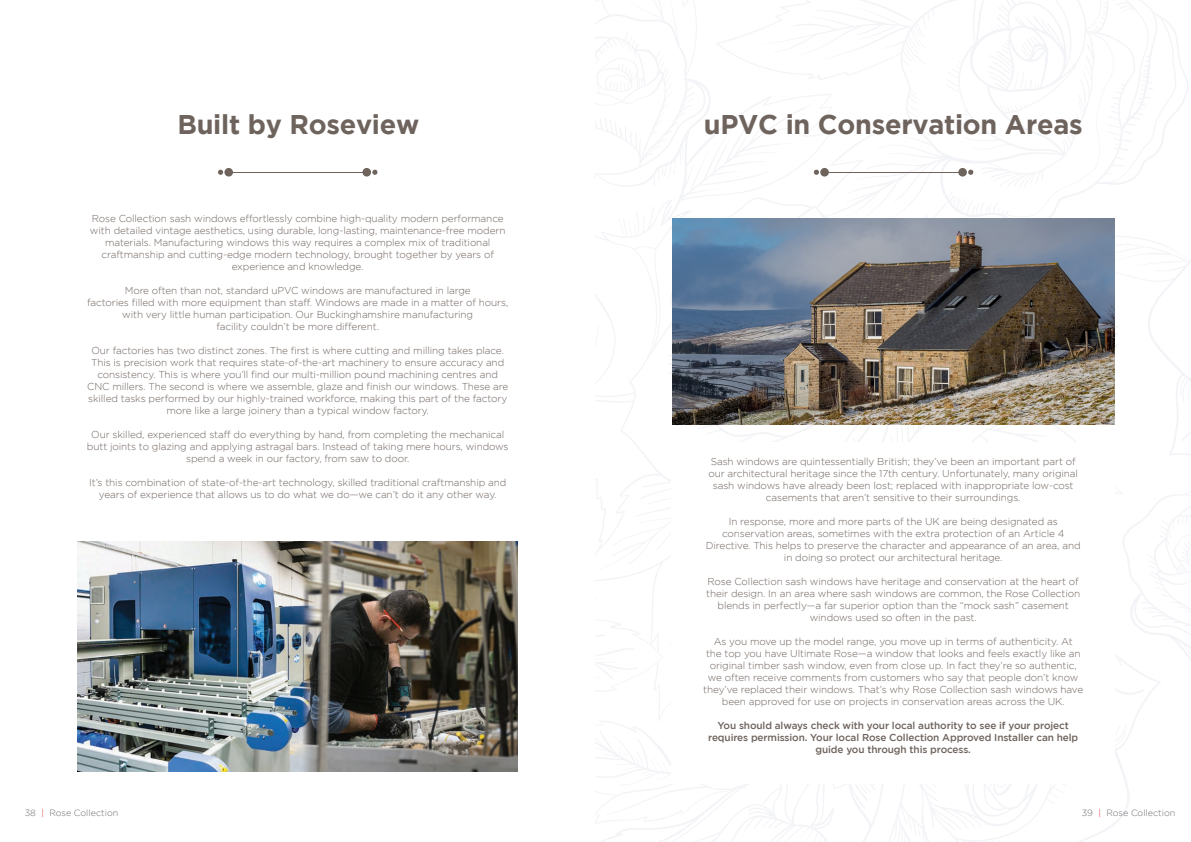
<style>
.page{position:relative;width:1191px;height:842px;background:#fff}
.page>*{position:absolute;margin:0;border:0;box-sizing:border-box;transform-origin:0 0}
.t1{font:700 27px "Gotham";letter-spacing:-.01em;color:#6e635d}
.t2{font:300 10px/12px "Gotham";letter-spacing:-.01em;color:#6e635d;text-align:center}
.t3{font:500 10px/12px "Gotham";letter-spacing:-.01em;color:#6e635d;text-align:center}
.t4{font:300 9px "Gotham";color:#6c6d70}
.s1{color:#d1232a}
</style>
<div class="page">
<hr style="left:229px;top:172px;width:140px;height:1px;background:#6e635d">
<div style="left:224px;top:168px;width:9px;height:9px;background:#6e635d;border-radius:50%"></div>
<svg style="left:218px;top:170px;width:5px;height:5px"></svg>
<div style="left:362px;top:168px;width:9px;height:9px;background:#6e635d;border-radius:50%"></div>
<svg style="left:372px;top:170px;width:5px;height:5px"></svg>
<hr style="left:824px;top:172px;width:141px;height:1px;background:#6e635d">
<div style="left:820px;top:168px;width:9px;height:9px;background:#6e635d;border-radius:50%"></div>
<svg style="left:814px;top:170px;width:5px;height:5px"></svg>
<div style="left:958px;top:168px;width:9px;height:9px;background:#6e635d;border-radius:50%"></div>
<svg style="left:968px;top:170px;width:5px;height:5px"></svg>
<img style="left:673px;top:219px;width:441px;height:205px">
<img style="left:78px;top:541px;width:439px;height:230px">
<p class="t1" style="left:177px;top:109px;width:243px">Built by Roseview</p>
<p class="t2" style="left:90px;top:212px;width:417px">Rose Collection sash windows effortlessly combine high-quality modern performance with detailed vintage aesthetics, using durable, long-lasting, maintenance-free modern materials. Manufacturing windows this way requires a complex mix of traditional craftmanship and cutting-edge modern technology, brought together by years of experience and knowledge.</p>
<p class="t2" style="left:87px;top:284px;width:422px">More often than not, standard uPVC windows are manufactured in large<br>factories filled with more equipment than staff. Windows are made in a matter of hours, with very little human participation. Our Buckinghamshire manufacturing<br>facility couldn’t be more different.</p>
<p class="t2" style="left:87px;top:344px;width:423px">Our factories has two distinct zones. The first is where cutting and milling takes place.<br>This is precision work that requires state-of-the-art machinery to ensure accuracy and consistency. This is where you’ll find our multi-million pound machining centres and CNC millers. The second is where we assemble, glaze and finish our windows. These are skilled tasks performed by our highly-trained workforce, making this part of the factory more like a large joinery than a typical window factory.</p>
<p class="t2" style="left:87px;top:428px;width:423px">Our skilled, experienced staff do everything by hand, from completing the mechanical butt joints to glazing and applying astragal bars. Instead of taking mere hours, windows spend a week in our factory, from saw to door.</p>
<p class="t2" style="left:89px;top:476px;width:419px">It’s this combination of state-of-the-art technology, skilled traditional craftmanship and years of experience that allows us to do what we do—we can’t do it any other way.</p>
<p class="t1" style="left:704px;top:109px;width:380px">uPVC in Conservation Areas</p>
<p class="t2" style="left:708px;top:455px;width:371px">Sash windows are quintessentially British; they’ve been an important part of our architectural heritage since the 17th century. Unfortunately, many original sash windows have already been lost; replaced with inappropriate low-cost casements that aren’t sensitive to their surroundings.</p>
<p class="t2" style="left:706px;top:515px;width:376px">In response, more and more parts of the UK are being designated as conservation areas, sometimes with the extra protection of an Article 4<br>Directive. This helps to preserve the character and appearance of an area, and in doing so protect our architectural heritage.</p>
<p class="t2" style="left:706px;top:575px;width:375px">Rose Collection sash windows have heritage and conservation at the heart of their design. In an area where sash windows are common, the Rose Collection blends in perfectly—a far superior option than the “mock sash” casement windows used so often in the past.</p>
<p class="t2" style="left:703px;top:635px;width:381px">As you move up the model range, you move up in terms of authenticity. At<br>the top you have Ultimate Rose—a window that looks and feels exactly like an original timber sash window, even from close up. In fact they’re so authentic, we often receive comments from customers who say that people don’t know they’ve replaced their windows. That’s why Rose Collection sash windows have been approved for use on projects in conservation areas across the UK.</p>
<p class="t3" style="left:708px;top:719px;width:372px">You should always check with your local authority to see if your project requires permission. Your local Rose Collection Approved Installer can help guide you through this process.</p>
<p class="t4" style="left:25px;top:808px;width:95px">38 <span class="s1">|</span> Rose Collection</p>
<p class="t4" style="left:1081px;top:808px;width:95px">39 <span class="s1">|</span> Rose Collection</p>
</div>
